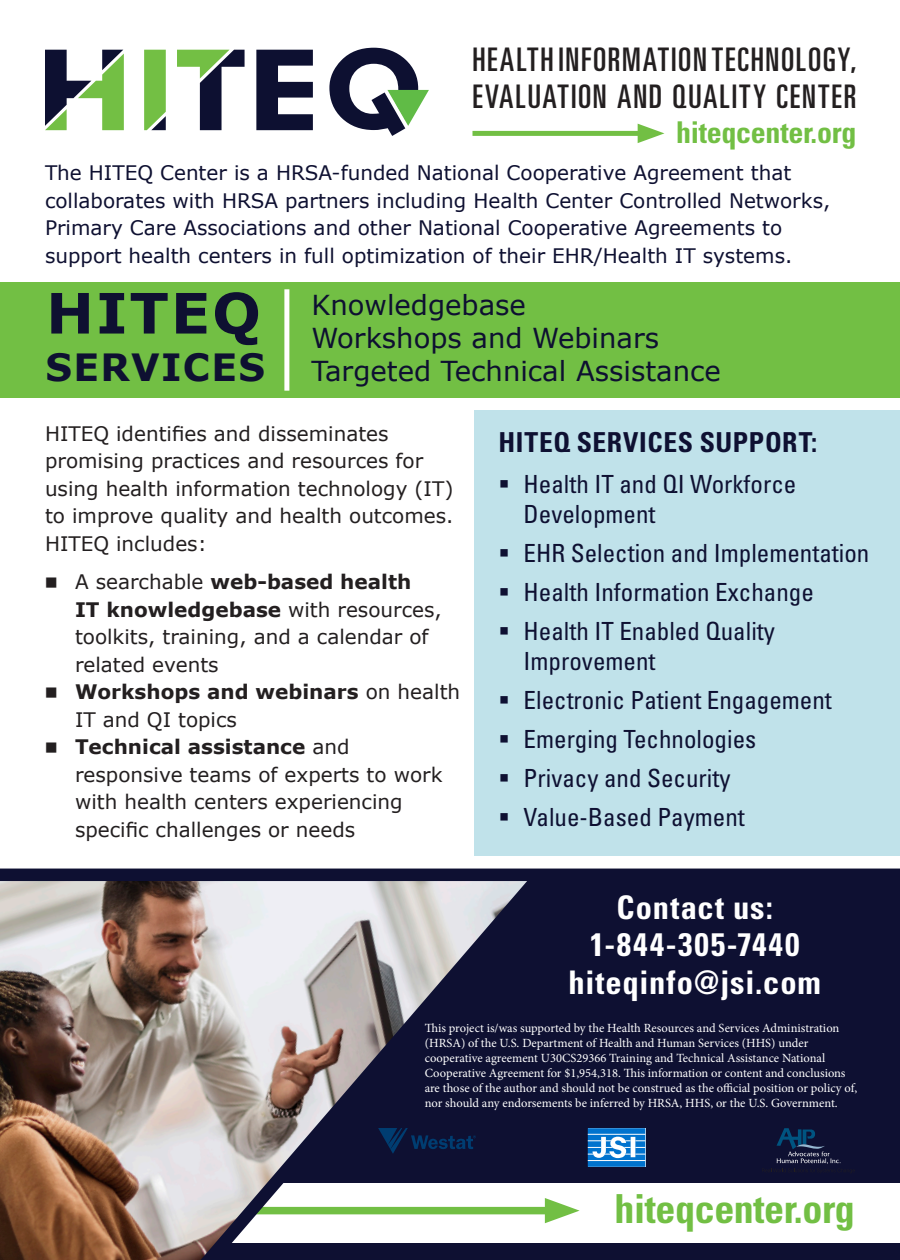
<style>
.page{position:relative;width:900px;height:1260px;background:#fff}
.page>*{position:absolute;margin:0;border:0;box-sizing:border-box;transform-origin:0 0}
.t1{font:700 55.75px "Verdana";letter-spacing:.035em;color:#0e1031}
.t2{font:700 condensed 40px "Univers";letter-spacing:-.01em;color:#72bf44}
.t3{font:700 37.5px "Verdana";color:#0e1031}
.t4{font:ultra-condensed 32.5px/37.5px "Univers";letter-spacing:.06em;color:#231f20}
.t5{font:700 condensed 32.5px/37.5px "Univers";letter-spacing:.035em;color:#fff;text-align:center}
.t6{font:700 condensed 30px "Univers";letter-spacing:-.01em;color:#72bf44}
.t7{font:27.5px/32.5px "Verdana";color:#0e1031}
.t8{font:700 condensed 27.5px "Univers";letter-spacing:.025em;color:#0e1032}
.t9{font:condensed 25px/39px "Univers";color:#0e1032}
.t10{font:20px/27.5px "Verdana";color:#231f20}
.t11{font:20px/27.5px "Verdana";color:#0e1031}
.t12{font:12.5px/15px "Minion Pro";color:#fff}
.s1{font-weight:700}
</style>
<div class="page">
<div style="left:0;top:875px;width:900px;height:385px;background:#0e1032"></div>
<div style="left:0;top:282px;width:900px;height:116px;background:#72bf44"></div>
<div style="left:284px;top:289px;width:5px;height:102px;background:#fff"></div>
<svg style="left:588px;top:1128px;width:57px;height:39px;background:#4b9cdc"></svg>
<svg style="left:771px;top:1128px;width:70px;height:44px"></svg>
<svg style="left:256px;top:50px;width:57px;height:80px"></svg>
<svg style="left:329px;top:48px;width:100px;height:88px"></svg>
<svg style="left:45px;top:50px;width:79px;height:80px"></svg>
<svg style="left:144px;top:50px;width:22px;height:80px;background:#75b84d"></svg>
<svg style="left:177px;top:50px;width:68px;height:80px"></svg>
<div style="left:474px;top:410px;width:426px;height:446px;background:#c0e2ea"></div>
<div style="left:0;top:1183px;width:900px;height:59px;background:#fff"></div>
<svg style="left:558px;top:1202px;width:22px;height:17px"></svg>
<img style="left:0;top:881px;width:171px;height:379px">
<div style="left:0;top:869px;width:900px;height:12px;background:#0e1032"></div>
<svg style="left:171px;top:868px;width:387px;height:392px"></svg>
<div style="left:472px;top:131px;width:175px;height:5px;background:#72bf44"></div>
<svg style="left:638px;top:124px;width:26px;height:19px"></svg>
<h3 class="t4" style="left:472px;top:40px;width:385px">HEALTH INFORMATION TECHNOLOGY,<br>EVALUATION AND QUALITY CENTER</h3>
<h3 class="t6" style="left:676px;top:114px;width:182px">hiteqcenter.org</h3>
<p class="t11" style="left:45px;top:159px;width:787px">The HITEQ Center is a HRSA-funded National Cooperative Agreement that collaborates with HRSA partners including Health Center Controlled Networks, Primary Care Associations and other National Cooperative Agreements to support health centers in full optimization of their EHR/Health IT systems.</p>
<h1 class="t1" style="left:46px;top:274px;width:216px">HITEQ</h1>
<h3 class="t3" style="left:46px;top:341px;width:142px">Services</h3>
<h3 class="t7" style="left:311px;top:289px;width:411px">Knowledgebase<br>Workshops and Webinars<br>Targeted Technical Assistance</h3>
<h3 class="t10" style="left:45px;top:419px;width:410px">HITEQ identifies and disseminates promising practices and resources for using health information technology (IT) to improve quality and health outcomes.<br>HITEQ includes:</h3>
<p class="t10" style="left:75px;top:568px;width:387px">A searchable <span class="s1">web-based health<br>IT knowledgebase</span> with resources, toolkits, training, and a calendar of related events<br><span class="s1">Workshops and webinars</span> on health<br>IT and QI topics<br><span class="s1">Technical assistance</span> and responsive teams of experts to work with health centers experiencing specific challenges or needs</p>
<h3 class="t8" style="left:499px;top:425px;width:320px">HITEQ Services Support:</h3>
<h3 class="t9" style="left:524px;top:469px;width:274px;line-height:30px">Health IT and QI Workforce<br>Development</h3>
<h3 class="t9" style="left:524px;top:534px;width:347px">EHR Selection and Implementation<br>Health Information Exchange<br>Health IT Enabled Quality</h3>
<h3 class="t9" style="left:524px;top:642px;width:310px">Improvement<br>Electronic Patient Engagement<br>Emerging Technologies<br>Privacy and Security<br>Value-Based Payment</h3>
<h3 class="t5" style="left:569px;top:888px;width:254px">Contact us:<br>1-844-305-7440 hiteqinfo@jsi.com</h3>
<p class="t12" style="left:425px;top:1021px;width:434px">This project is/was supported by the Health Resources and Services Administration (HRSA) of the U.S. Department of Health and Human Services (HHS) under cooperative agreement U30CS29366 Training and Technical Assistance National Cooperative Agreement for $1,954,318. This information or content and conclusions are those of the author and should not be construed as the official position or policy of, nor should any endorsements be inferred by HRSA, HHS, or the U.S. Government.</p>
<h2 class="t2" style="left:615px;top:1185px;width:242px">hiteqcenter.org</h2>
</div>
